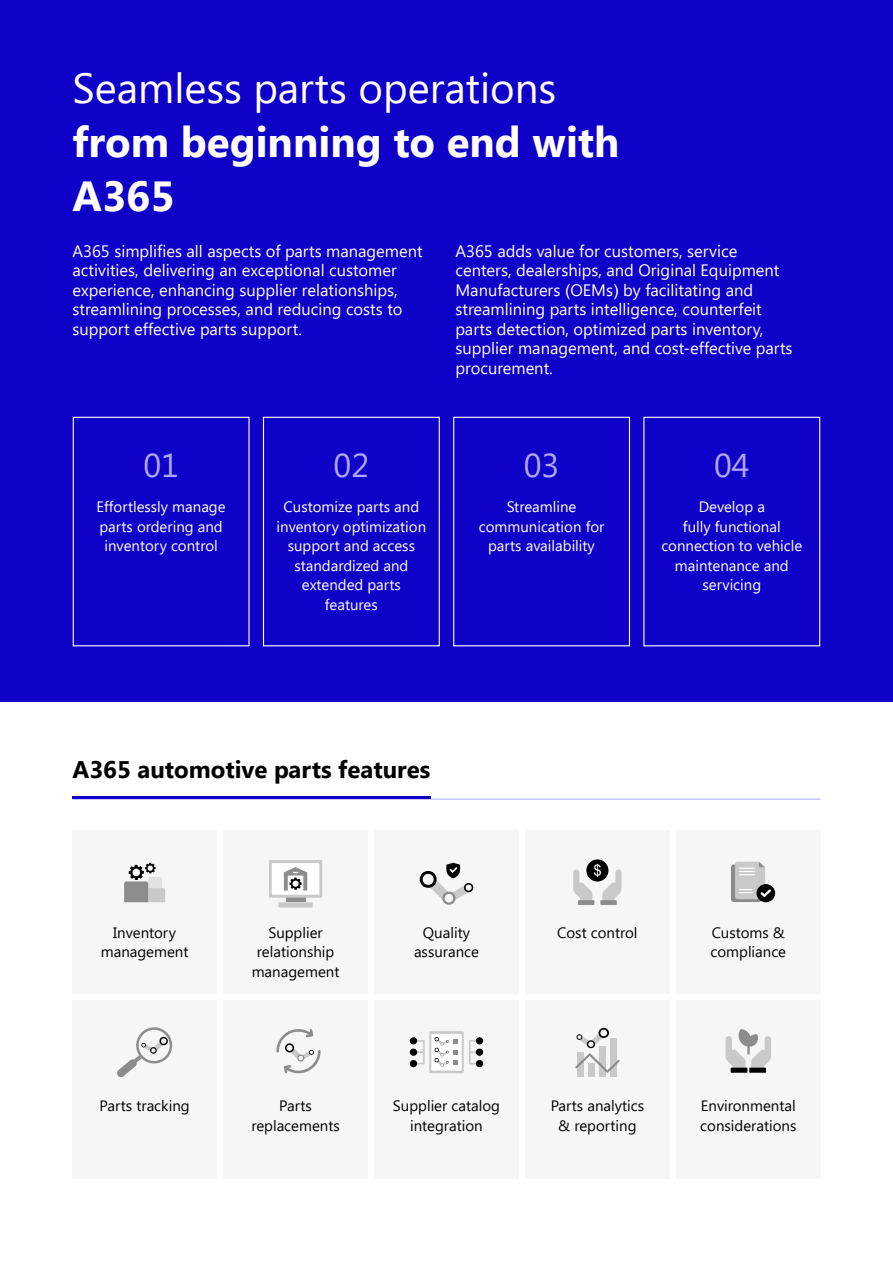
<style>
.page{position:relative;width:893px;height:1263px;background:#fff}
.page>*{position:absolute;margin:0;border:0;box-sizing:border-box;transform-origin:0 0}
.t1{font:700 42px/54px "Segoe UI";color:#fff}
.t2{font:42px "Segoe UI";color:#fff}
.t3{font:33px "Segoe UI";color:#aea8fb}
.t4{font:700 24px "Segoe UI";color:#000}
.t5{font:16.5px/19.5px "Segoe UI";color:#fff}
.t6{font:15px/19.5px "Segoe UI";color:#fff;text-align:center}
.t7{font:15px/19.5px "Segoe UI";color:#000;text-align:center}
.s1{font-family:"Arial"}
</style>
<div class="page">
<div style="left:0;top:0;width:893px;height:702px;background:#1001c9"></div>
<div style="left:73px;top:417px;width:177px;height:229px;border:1px solid #fff"></div>
<div style="left:453px;top:417px;width:177px;height:229px;border:1px solid #fff"></div>
<div style="left:263px;top:417px;width:177px;height:229px;border:1px solid #fff"></div>
<div style="left:643px;top:417px;width:177px;height:229px;border:1px solid #fff"></div>
<div style="left:73px;top:830px;width:144px;height:164px;background:#f6f6f6"></div>
<div style="left:73px;top:1000px;width:144px;height:179px;background:#f6f6f6"></div>
<div style="left:374px;top:830px;width:145px;height:164px;background:#f6f6f6"></div>
<div style="left:374px;top:1000px;width:145px;height:179px;background:#f6f6f6"></div>
<div style="left:223px;top:830px;width:145px;height:164px;background:#f6f6f6"></div>
<div style="left:223px;top:1000px;width:145px;height:179px;background:#f6f6f6"></div>
<div style="left:525px;top:830px;width:144px;height:164px;background:#f6f6f6"></div>
<div style="left:525px;top:1000px;width:144px;height:179px;background:#f6f6f6"></div>
<div style="left:676px;top:830px;width:144px;height:164px;background:#f6f6f6"></div>
<div style="left:676px;top:1000px;width:144px;height:179px;background:#f6f6f6"></div>
<svg style="left:419px;top:863px;width:55px;height:42px"></svg>
<svg style="left:276px;top:1029px;width:45px;height:44px"></svg>
<div style="left:749px;top:1067px;width:17px;height:6px;background:#000"></div>
<div style="left:731px;top:1067px;width:16px;height:6px;background:#000"></div>
<svg style="left:726px;top:1029px;width:45px;height:40px"></svg>
<svg style="left:413px;top:1040px;width:12px;height:24px"></svg>
<svg style="left:469px;top:1040px;width:11px;height:24px"></svg>
<div style="left:410px;top:1037px;width:7px;height:7px;background:#000;border-radius:50%"></div>
<div style="left:410px;top:1048px;width:7px;height:8px;background:#000;border-radius:50%"></div>
<div style="left:410px;top:1060px;width:7px;height:7px;background:#000;border-radius:50%"></div>
<div style="left:476px;top:1037px;width:7px;height:7px;background:#000;border-radius:50%"></div>
<div style="left:476px;top:1048px;width:7px;height:8px;background:#000;border-radius:50%"></div>
<div style="left:476px;top:1060px;width:7px;height:7px;background:#000;border-radius:50%"></div>
<svg style="left:429px;top:1031px;width:35px;height:42px"></svg>
<div style="left:431px;top:1034px;width:31px;height:36px;background:#fff"></div>
<svg style="left:434px;top:1037px;width:24px;height:30px"></svg>
<svg style="left:124px;top:863px;width:41px;height:39px"></svg>
<div style="left:600px;top:900px;width:17px;height:5px;background:#8c8c8c"></div>
<div style="left:578px;top:900px;width:16px;height:5px;background:#8c8c8c"></div>
<svg style="left:586px;top:859px;width:22px;height:22px"></svg>
<svg style="left:573px;top:864px;width:48px;height:37px"></svg>
<hr style="left:73px;top:799px;width:747px;height:1px;background:#aea8fb">
<hr style="left:73px;top:796px;width:358px;height:3px;background:#1001c9">
<div style="left:286px;top:894px;width:19px;height:8px;background:#8c8c8c"></div>
<div style="left:278px;top:902px;width:35px;height:5px;background:#c9c9c9"></div>
<svg style="left:269px;top:860px;width:53px;height:38px"></svg>
<div style="left:272px;top:863px;width:47px;height:32px;background:#fff"></div>
<svg style="left:284px;top:867px;width:23px;height:23px"></svg>
<div style="left:756px;top:884px;width:19px;height:18px;background:#000;border-radius:50%"></div>
<svg style="left:731px;top:862px;width:40px;height:40px"></svg>
<div style="left:578px;top:1052px;width:6px;height:24px;background:#c9c9c9"></div>
<div style="left:600px;top:1046px;width:6px;height:30px;background:#c9c9c9"></div>
<div style="left:611px;top:1038px;width:6px;height:38px;background:#c9c9c9"></div>
<div style="left:589px;top:1063px;width:6px;height:13px;background:#c9c9c9"></div>
<svg style="left:575px;top:1027px;width:45px;height:46px"></svg>
<svg style="left:117px;top:1027px;width:56px;height:50px"></svg>
<h1 class="t2" style="left:73px;top:72px;width:485px">Seamless parts operations</h1>
<h1 class="t1" style="left:73px;top:119px;width:549px">from beginning to end with<br>A365</h1>
<p class="t5" style="left:73px;top:243px;width:352px">A365 simplifies all aspects of parts management activities, delivering an exceptional customer experience, enhancing supplier relationships, streamlining processes, and reducing costs to support effective parts support.</p>
<p class="t5" style="left:455px;top:243px;width:339px">A365 adds value for customers, service centers, dealerships, and Original Equipment Manufacturers <span class="s1">(</span>OEMs<span class="s1">)</span> by facilitating and streamlining parts intelligence, counterfeit parts detection, optimized parts inventory, supplier management, and cost-effective parts procurement.</p>
<h2 class="t3" style="left:143px;top:452px;width:37px">01</h2>
<h2 class="t3" style="left:334px;top:452px;width:37px">02</h2>
<h2 class="t3" style="left:524px;top:452px;width:37px">03</h2>
<h2 class="t3" style="left:714px;top:452px;width:37px">04</h2>
<p class="t6" style="left:97px;top:499px;width:131px">Effortlessly manage parts ordering and inventory control</p>
<p class="t6" style="left:277px;top:499px;width:151px">Customize parts and inventory optimization support and access standardized and extended parts features</p>
<p class="t6" style="left:479px;top:499px;width:127px">Streamline communication for parts availability</p>
<p class="t6" style="left:661px;top:499px;width:142px">Develop a<br>fully functional connection to vehicle maintenance and servicing</p>
<h3 class="t4" style="left:73px;top:760px;width:359px">A365 automotive parts features</h3>
<p class="t7" style="left:101px;top:924px;width:89px">Inventory management</p>
<p class="t7" style="left:252px;top:924px;width:89px">Supplier relationship management</p>
<p class="t7" style="left:414px;top:924px;width:66px">Quality assurance</p>
<p class="t7" style="left:557px;top:924px;width:82px">Cost control</p>
<p class="t7" style="left:710px;top:924px;width:77px;text-align:left">Customs &amp; compliance</p>
<p class="t7" style="left:100px;top:1097px;width:92px">Parts tracking</p>
<p class="t7" style="left:251px;top:1097px;width:90px">Parts replacements</p>
<p class="t7" style="left:700px;top:1097px;width:98px;text-align:left">Environmental considerations</p>
<p class="t7" style="left:393px;top:1097px;width:109px">Supplier catalog integration</p>
<p class="t7" style="left:551px;top:1097px;width:95px">Parts analytics &amp; reporting</p>
</div>
